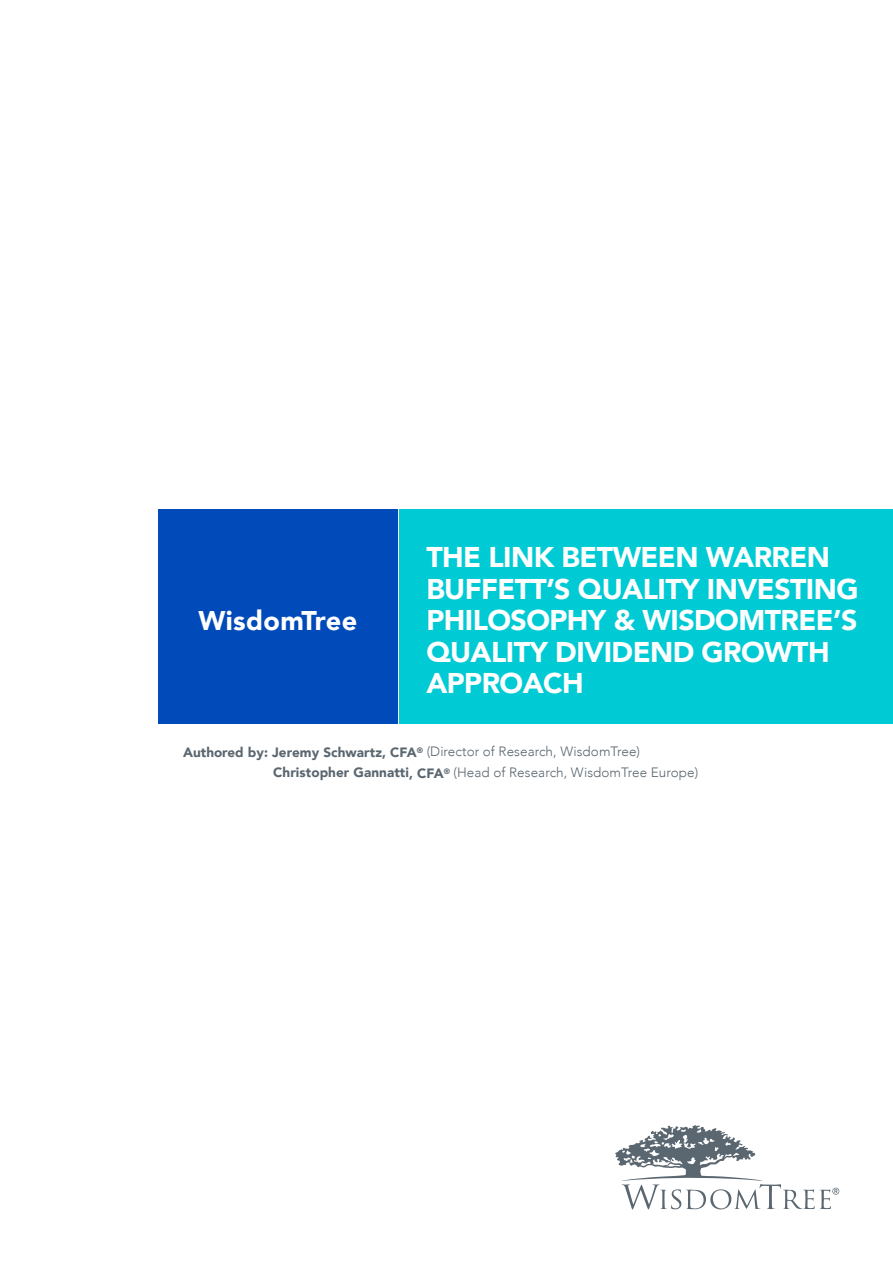
<style>
.page{position:relative;width:893px;height:1263px;background:#fff}
.page>*{position:absolute;margin:0;border:0;box-sizing:border-box;transform-origin:0 0}
.t1{font:900 28.5px/31.5px "Avenir";letter-spacing:-.02em;color:#fff}
.t2{font:900 27px "Avenir";letter-spacing:.015em;color:#fff}
.t3{font:300 13.5px "Avenir";letter-spacing:.005em;color:#5a6670}
.s1{font-weight:900}
</style>
<div class="page">
<svg style="left:615px;top:1125px;width:224px;height:85px"></svg>
<div style="left:399px;top:509px;width:494px;height:214px;background:#00cad4"></div>
<div style="left:158px;top:509px;width:240px;height:214px;background:#004aba"></div>
<p class="t2" style="left:198px;top:597px;width:160px">WisdomTree</p>
<p class="t1" style="left:426px;top:541px;width:434px">THE LINK BETWEEN WARREN<br>BUFFETT’S QUALITY INVESTING<br>PHILOSOPHY &amp; WISDOMTREE’S<br>QUALITY DIVIDEND GROWTH<br>APPROACH</p>
<p class="t3" style="left:183px;top:744px;width:458px"><span class="s1">Authored by: Jeremy Schwartz, CFA</span><sup>®</sup> (Director of Research, WisdomTree)</p>
<p class="t3" style="left:273px;top:765px;width:427px"><span class="s1">Christopher Gannatti, CFA</span><sup>®</sup> (Head of Research, WisdomTree Europe)</p>
</div>
